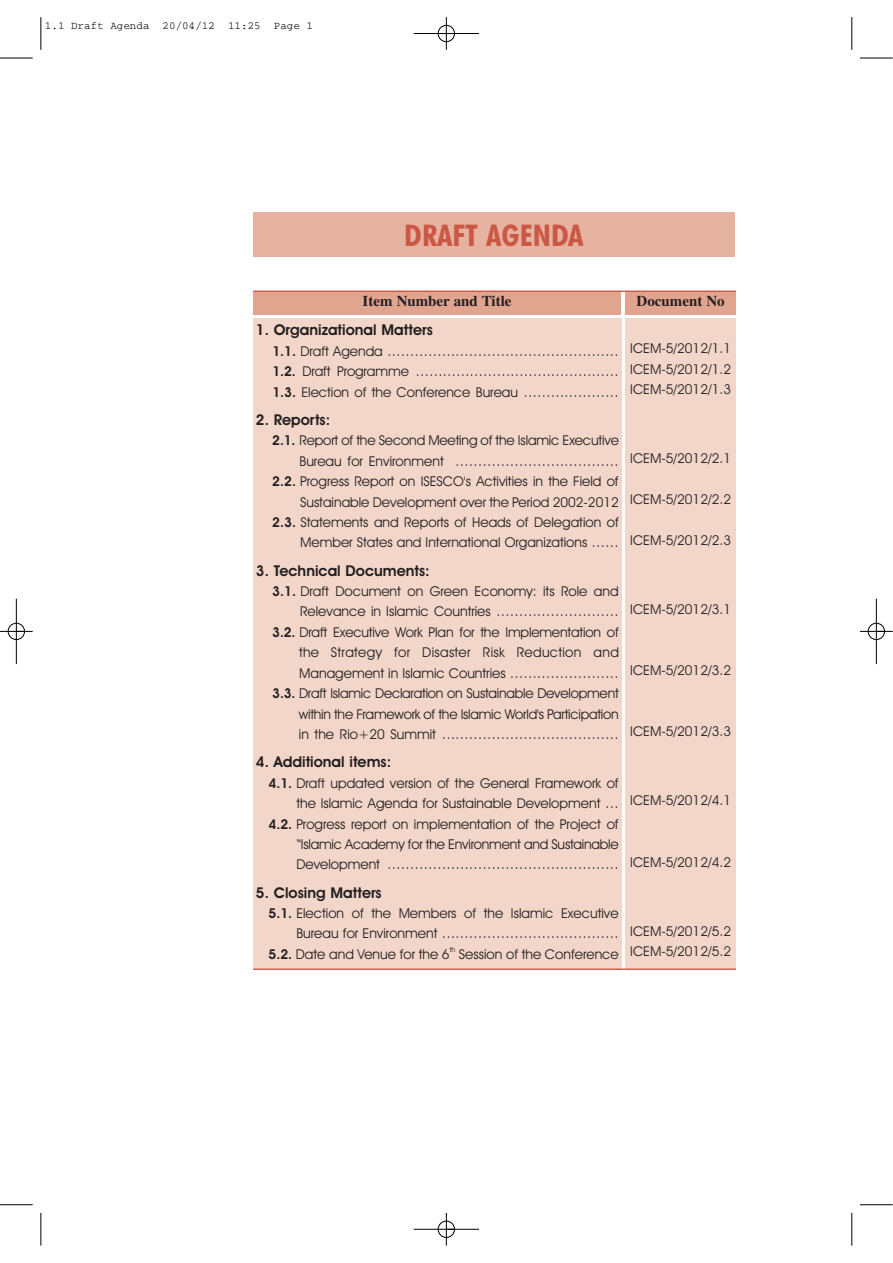
<style>
.page{position:relative;width:893px;height:1263px;background:#fff}
.page>*{position:absolute;margin:0;border:0;box-sizing:border-box;transform-origin:0 0}
.t1{font:700 condensed 30px "Futura BT";color:#cb5845;scale:1.1 1}
.t2{font:600 15px "Avant Garde IT Cby BT";color:#231f20}
.t3{font:700 15px "Times";color:#231f20}
.t4{font:13.65px/20.4px "Avant Garde IT Cby BT";color:#231f20;text-align:right}
.t5{font:10.95px "Courier";color:#000}
.t6{font:6.75px "Avant Garde IT Cby BT";color:#231f20}
.s1{font-weight:600}
</style>
<div class="page">
<div style="left:253px;top:318px;width:368px;height:651px;background:#f2d6c9"></div>
<div style="left:253px;top:212px;width:481px;height:45px;background:#e6b3a1"></div>
<div style="left:625px;top:318px;width:111px;height:651px;background:#f2d6c9"></div>
<div style="left:253px;top:291px;width:368px;height:23px;background:#e1a48f"></div>
<div style="left:625px;top:291px;width:111px;height:23px;background:#e1a48f"></div>
<hr style="left:253px;top:291px;width:483px;height:1px;background:#cb5845">
<hr style="left:253px;top:969px;width:483px;height:1px;background:#ca5744">
<hr style="left:41px;top:17px;width:1px;height:33px;background:#000">
<hr style="left:0;top:58px;width:33px;height:1px;background:#000">
<hr style="left:851px;top:17px;width:1px;height:33px;background:#000">
<hr style="left:860px;top:58px;width:33px;height:1px;background:#000">
<hr style="left:41px;top:1213px;width:1px;height:33px;background:#000">
<hr style="left:0;top:1204px;width:33px;height:1px;background:#000">
<hr style="left:851px;top:1213px;width:1px;height:33px;background:#000">
<hr style="left:860px;top:1204px;width:33px;height:1px;background:#000">
<hr style="left:414px;top:33px;width:65px;height:1px;background:#000">
<hr style="left:414px;top:1229px;width:65px;height:1px;background:#000">
<hr style="left:16px;top:599px;width:1px;height:65px;background:#000">
<hr style="left:876px;top:599px;width:1px;height:65px;background:#000">
<hr style="left:446px;top:17px;width:1px;height:33px;background:#000">
<hr style="left:446px;top:1213px;width:1px;height:33px;background:#000">
<hr style="left:0;top:631px;width:33px;height:1px;background:#000">
<hr style="left:860px;top:631px;width:33px;height:1px;background:#000">
<div style="left:438px;top:25px;width:17px;height:17px;border:1px solid #000;border-radius:50%"></div>
<div style="left:438px;top:1221px;width:17px;height:17px;border:1px solid #000;border-radius:50%"></div>
<div style="left:8px;top:623px;width:17px;height:17px;border:1px solid #000;border-radius:50%"></div>
<div style="left:868px;top:623px;width:17px;height:17px;border:1px solid #000;border-radius:50%"></div>
<p class="t5" style="left:45px;top:23px;width:270px">1.1 Draft Agenda 20/04/12 11:25 Page 1</p>
<h1 class="t1" style="left:404px;top:224px;width:164px">DRAFT AGENDA</h1>
<p class="t3" style="left:363px;top:296px;width:150px">Item Number and Title</p>
<p class="t3" style="left:636px;top:296px;width:90px">Document No</p>
<p class="t2" style="left:256px;top:325px;width:178px">1. Organizational Matters</p>
<p class="t4" style="left:272px;top:342px;width:348px;text-align:justify"><span class="s1">1.1.</span> Draft Agenda …………………………………………… <span class="s1">1.2.</span> Draft Programme ……………………………………… <span class="s1">1.3.</span> Election of the Conference Bureau …………………</p>
<p class="t2" style="left:256px;top:414px;width:76px">2. Reports:</p>
<p class="t4" style="left:272px;top:432px;width:348px"><span class="s1">2.1.</span> Report of the Second Meeting of the Islamic Executive Bureau for Environment ………………………………<br><span class="s1">2.2.</span> Progress Report on ISESCO's Activities in the Field of Sustainable Development over the Period 2002-2012<br><span class="s1">2.3.</span> Statements and Reports of Heads of Delegation of Member States and International Organizations ……</p>
<p class="t2" style="left:256px;top:565px;width:175px">3. Technical Documents:</p>
<p class="t4" style="left:272px;top:582px;width:348px"><span class="s1">3.1.</span> Draft Document on Green Economy: its Role and Relevance in Islamic Countries ………………………<br><span class="s1">3.2.</span> Draft Executive Work Plan for the Implementation of the Strategy for Disaster Risk Reduction and Management in Islamic Countries ……………………<br><span class="s1">3.3.</span> Draft Islamic Declaration on Sustainable Development within the Framework of the Islamic World's Participation<br>in the Rio+20 Summit …………………………………</p>
<p class="t2" style="left:256px;top:757px;width:137px">4. Additional items:</p>
<p class="t4" style="left:268px;top:774px;width:352px"><span class="s1">4.1.</span> Draft updated version of the General Framework of the Islamic Agenda for Sustainable Development …<br><span class="s1">4.2.</span> Progress report on implementation of the Project of “Islamic Academy for the Environment and Sustainable Development ……………………………………………</p>
<p class="t2" style="left:256px;top:887px;width:127px">5. Closing Matters</p>
<p class="t4" style="left:268px;top:904px;width:352px"><span class="s1">5.1.</span> Election of the Members of the Islamic Executive</p>
<p class="t4" style="left:296px;top:925px;width:324px">Bureau for Environment …………………………………</p>
<p class="t4" style="left:268px;top:945px;width:183px"><span class="s1">5.2.</span> Date and Venue for the 6</p>
<p class="t6" style="left:450px;top:947px;width:7px">th</p>
<p class="t4" style="left:459px;top:945px;width:161px">Session of the Conference</p>
<p class="t4" style="left:630px;top:340px;width:102px;text-align:justify">ICEM-5/2012/1.1<br>ICEM-5/2012/1.2<br>ICEM-5/2012/1.3</p>
<p class="t4" style="left:630px;top:449px;width:102px">ICEM-5/2012/2.1</p>
<p class="t4" style="left:630px;top:490px;width:102px">ICEM-5/2012/2.2</p>
<p class="t4" style="left:630px;top:531px;width:102px">ICEM-5/2012/2.3</p>
<p class="t4" style="left:630px;top:600px;width:102px">ICEM-5/2012/3.1</p>
<p class="t4" style="left:630px;top:661px;width:102px">ICEM-5/2012/3.2</p>
<p class="t4" style="left:630px;top:723px;width:102px">ICEM-5/2012/3.3</p>
<p class="t4" style="left:630px;top:792px;width:102px">ICEM-5/2012/4.1</p>
<p class="t4" style="left:630px;top:853px;width:102px">ICEM-5/2012/4.2</p>
<p class="t4" style="left:630px;top:922px;width:102px;text-align:left">ICEM-5/2012/5.2<br>ICEM-5/2012/5.2</p>
</div>
